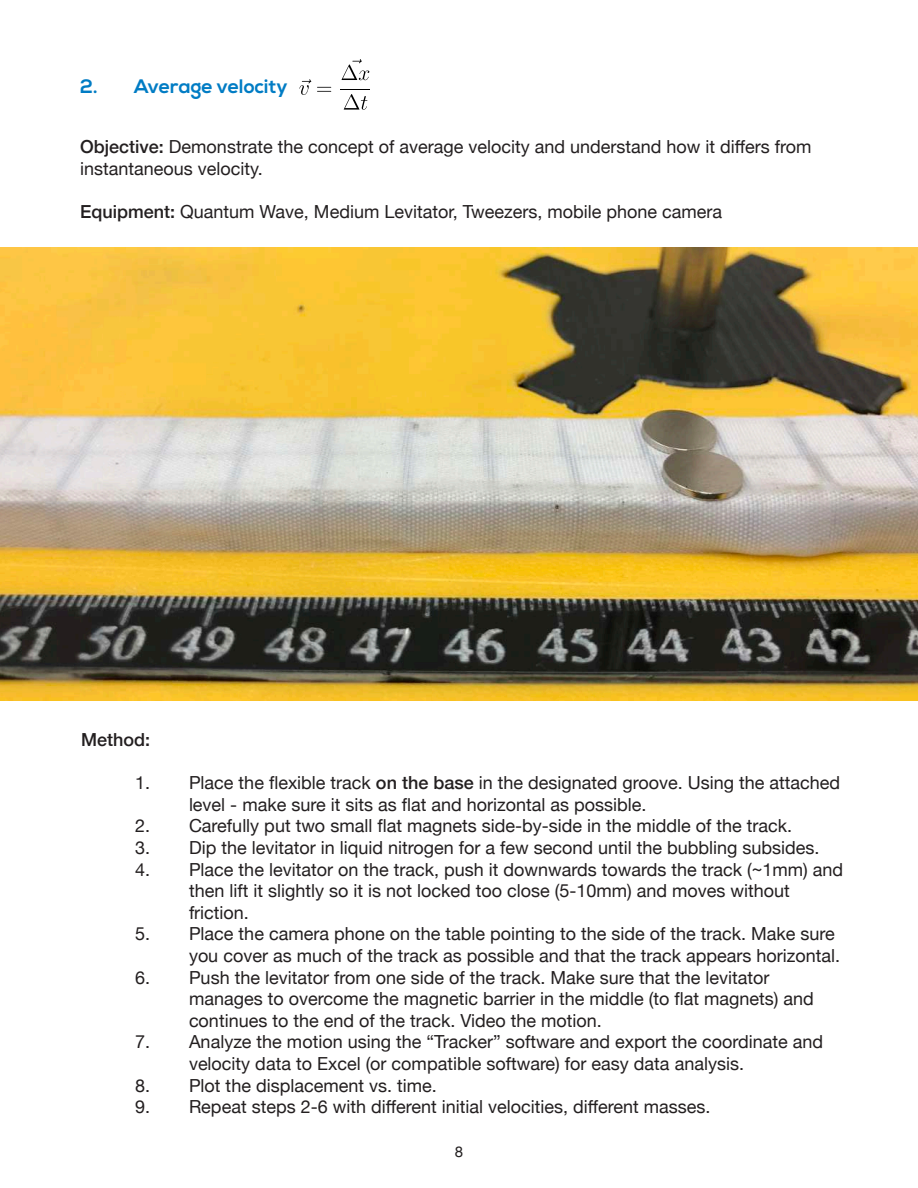
<style>
.page{position:relative;width:918px;height:1188px;background:#fff}
.page>*{position:absolute;margin:0;border:0;box-sizing:border-box;transform-origin:0 0}
.t1{font:700 19.5px "Nexa";color:#007cc4}
.t2{font:18px/21.6px "Helvetica Neue";color:#231f20}
.t3{font:500 18px "Helvetica Neue";color:#231f20}
.t4{font:15px "Helvetica Neue";color:#231f20}
.s1{font-weight:500}
</style>
<div class="page">
<img style="left:0;top:247px;width:918px;height:453px">
<svg style="left:299px;top:79px;width:12px;height:16px"></svg>
<svg style="left:317px;top:87px;width:14px;height:5px"></svg>
<svg style="left:342px;top:59px;width:27px;height:21px"></svg>
<svg style="left:341px;top:89px;width:29px;height:21px"></svg>
<p class="t1" style="left:80px;top:75px;width:209px">2. Average velocity</p>
<p class="t2" style="left:80px;top:137px;width:733px"><span class="s1">Objective:</span> Demonstrate the concept of average velocity and understand how it differs from instantaneous velocity.</p>
<p class="t2" style="left:80px;top:202px;width:643px"><span class="s1">Equipment:</span> Quantum Wave, Medium Levitator, Tweezers, mobile phone camera</p>
<p class="t3" style="left:81px;top:725px;width:71px">Method:</p>
<p class="t2" style="left:189px;top:773px;width:653px;text-indent:-54px">1. Place the flexible track <span class="s1">on the base</span> in the designated groove. Using the attached level - make sure it sits as flat and horizontal as possible.</p>
<p class="t2" style="left:135px;top:816px;width:659px">2. Carefully put two small flat magnets side-by-side in the middle of the track.</p>
<p class="t2" style="left:135px;top:838px;width:686px">3. Dip the levitator in liquid nitrogen for a few second until the bubbling subsides.</p>
<p class="t2" style="left:189px;top:859px;width:656px;text-indent:-54px">4. Place the levitator on the track, push it downwards towards the track (~1mm) and then lift it slightly so it is not locked too close (5-10mm) and moves without friction.</p>
<p class="t2" style="left:135px;top:924px;width:707px;text-align:right">5. Place the camera phone on the table pointing to the side of the track. Make sure you cover as much of the track as possible and that the track appears horizontal.</p>
<p class="t2" style="left:189px;top:967px;width:626px;text-indent:-54px">6. Push the levitator from one side of the track. Make sure that the levitator manages to overcome the magnetic barrier in the middle (to flat magnets) and continues to the end of the track. Video the motion.</p>
<p class="t2" style="left:189px;top:1032px;width:636px;text-indent:-54px">7. Analyze the motion using the “Tracker” software and export the coordinate and velocity data to Excel (or compatible software) for easy data analysis.</p>
<p class="t2" style="left:135px;top:1075px;width:303px">8. Plot the displacement vs. time.</p>
<p class="t2" style="left:135px;top:1097px;width:577px">9. Repeat steps 2-6 with different initial velocities, different masses.</p>
<p class="t4" style="left:455px;top:1141px;width:10px">8</p>
</div>
